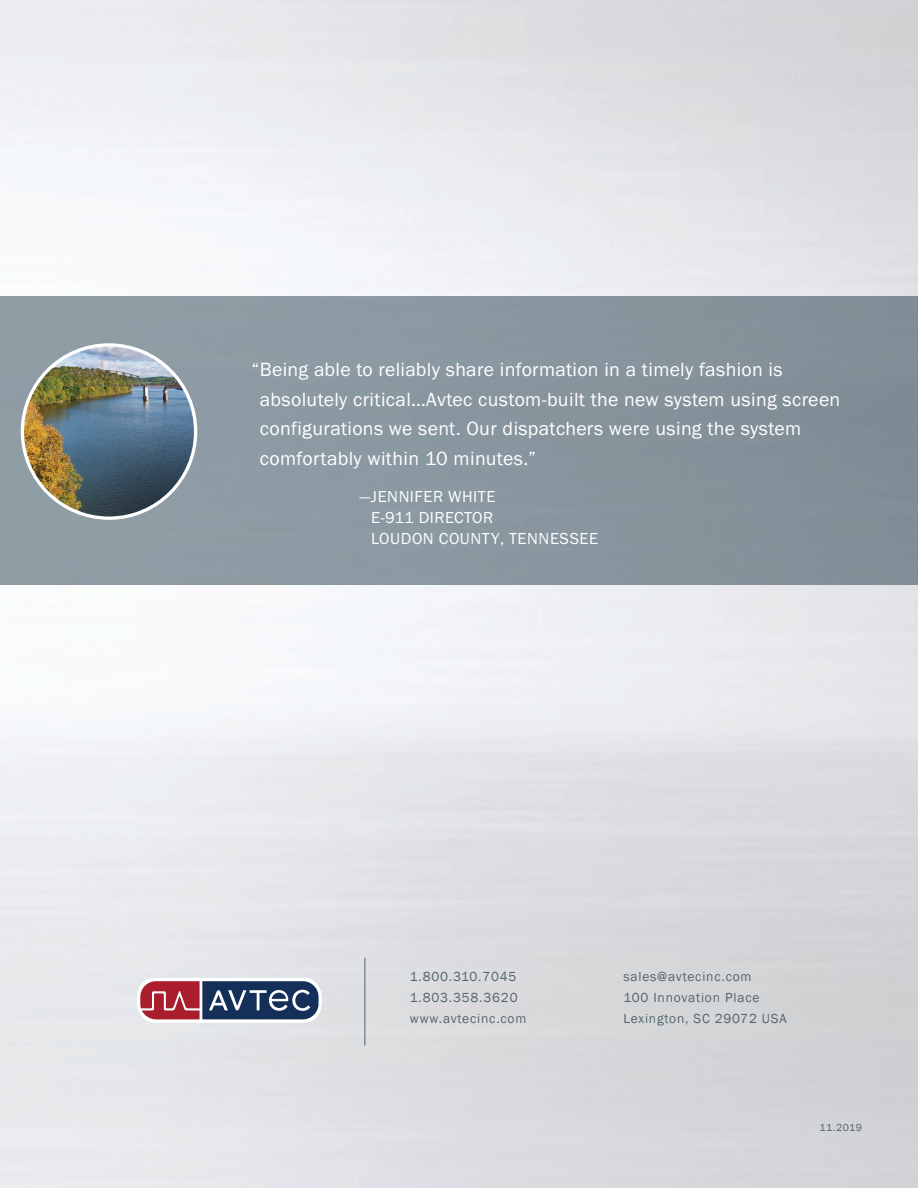
<style>
.page{position:relative;width:918px;height:1188px;background:#fff}
.page>*{position:absolute;margin:0;border:0;box-sizing:border-box;transform-origin:0 0}
.t1{font:19.8px/29.7px "Franklin Gothic FS";letter-spacing:.015em;color:#fff}
.t2{font:16.5px/20.7px "Franklin Gothic FS";letter-spacing:.035em;color:#fff}
.t3{font:13.5px "Franklin Gothic";letter-spacing:.06em;color:#53656e}
.t4{font:10.5px "Franklin Gothic";letter-spacing:.045em;color:#53656e}
</style>
<div class="page">
<div style="left:0;top:296px;width:918px;height:289px;background:#8996a0"></div>
<img style="left:22px;top:345px;width:174px;height:173px;border-radius:87px">
<svg style="left:137px;top:978px;width:185px;height:45px"></svg>
<hr style="left:364px;top:958px;width:1px;height:88px;background:#53656e">
<p class="t1" style="left:260px;top:355px;width:582px;text-indent:-8px">“Being able to reliably share information in a timely fashion is absolutely critical…Avtec custom-built the new system using screen configurations we sent. Our dispatchers were using the system comfortably within 10 minutes.”</p>
<p class="t2" style="left:371px;top:487px;width:229px;text-indent:-12px">—JENNIFER WHITE<br>E-911 DIRECTOR<br>LOUDON COUNTY, TENNESSEE</p>
<p class="t3" style="left:410px;top:968px;width:108px">1.800.310.7045</p>
<p class="t3" style="left:410px;top:989px;width:109px">1.803.358.3620</p>
<p class="t3" style="left:410px;top:1010px;width:118px">www.avtecinc.com</p>
<p class="t3" style="left:623px;top:968px;width:130px">sales@avtecinc.com</p>
<p class="t3" style="left:623px;top:989px;width:138px">100 Innovation Place</p>
<p class="t3" style="left:623px;top:1010px;width:165px">Lexington, SC 29072 USA</p>
<p class="t4" style="left:819px;top:1121px;width:44px">11.2019</p>
</div>
